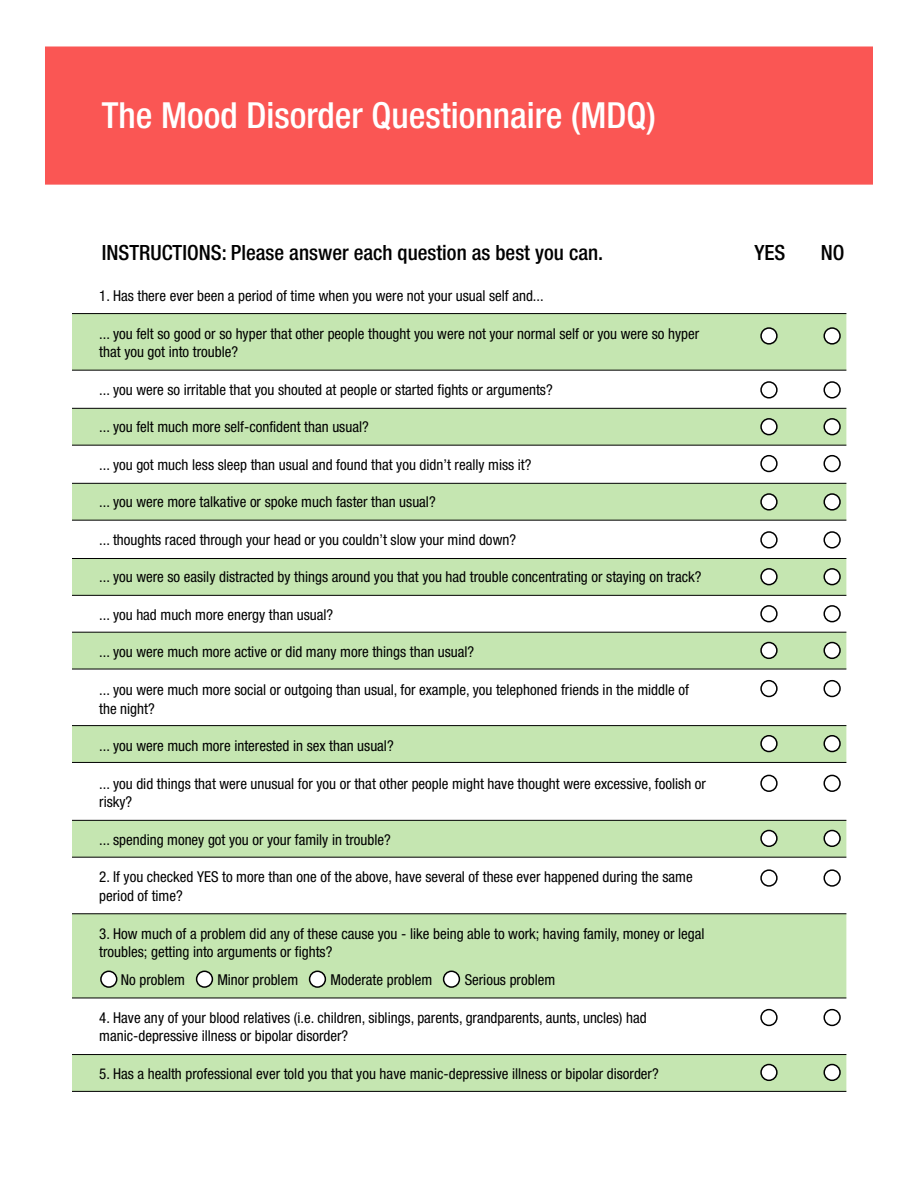
<style>
.page{position:relative;width:918px;height:1188px;background:#fff}
.page>*{position:absolute;margin:0;border:0;box-sizing:border-box;transform-origin:0 0}
.t1{font:500 condensed 36px "Helvetica Neue";color:#fff}
.t2{font:500 condensed 21px "Helvetica Neue";color:#000}
.t3{font:condensed 15px/18.8px "Helvetica Neue";color:#000}
</style>
<div class="page">
<div style="left:72px;top:1055px;width:774px;height:36px;background:#c5e6b1"></div>
<div style="left:72px;top:314px;width:774px;height:56px;background:#c5e6b1"></div>
<div style="left:72px;top:408px;width:774px;height:37px;background:#c5e6b1"></div>
<div style="left:72px;top:483px;width:774px;height:37px;background:#c5e6b1"></div>
<div style="left:72px;top:558px;width:774px;height:37px;background:#c5e6b1"></div>
<div style="left:72px;top:632px;width:774px;height:37px;background:#c5e6b1"></div>
<div style="left:72px;top:726px;width:774px;height:36px;background:#c5e6b1"></div>
<div style="left:72px;top:820px;width:774px;height:37px;background:#c5e6b1"></div>
<div style="left:72px;top:914px;width:774px;height:84px;background:#c5e6b1"></div>
<div style="left:45px;top:46px;width:828px;height:139px;background:#fa5654"></div>
<svg style="left:72px;top:313px;width:775px;height:1px"></svg>
<svg style="left:72px;top:369px;width:775px;height:2px;background:#6a7562"></svg>
<svg style="left:72px;top:408px;width:775px;height:1px"></svg>
<svg style="left:72px;top:444px;width:775px;height:2px;background:#6a7562"></svg>
<svg style="left:72px;top:483px;width:775px;height:1px"></svg>
<svg style="left:72px;top:519px;width:775px;height:2px;background:#6a7562"></svg>
<svg style="left:72px;top:558px;width:775px;height:1px"></svg>
<svg style="left:72px;top:595px;width:775px;height:1px"></svg>
<svg style="left:72px;top:631px;width:775px;height:2px;background:#777b74"></svg>
<svg style="left:72px;top:668px;width:775px;height:2px;background:#6f776a"></svg>
<svg style="left:72px;top:725px;width:775px;height:1px"></svg>
<svg style="left:72px;top:762px;width:775px;height:1px"></svg>
<svg style="left:72px;top:820px;width:775px;height:1px"></svg>
<svg style="left:72px;top:856px;width:775px;height:2px;background:#697561"></svg>
<svg style="left:72px;top:1054px;width:775px;height:1px"></svg>
<svg style="left:72px;top:1091px;width:775px;height:1px"></svg>
<svg style="left:72px;top:913px;width:775px;height:2px;background:#67745f"></svg>
<svg style="left:72px;top:997px;width:775px;height:2px;background:#71796c"></svg>
<div style="left:761px;top:328px;width:16px;height:16px;background:#fff;border-radius:50%"></div>
<div style="left:760px;top:327px;width:18px;height:18px;border:2px solid #000;border-radius:50%"></div>
<div style="left:824px;top:328px;width:16px;height:16px;background:#fff;border-radius:50%"></div>
<div style="left:823px;top:327px;width:18px;height:18px;border:2px solid #000;border-radius:50%"></div>
<div style="left:760px;top:381px;width:18px;height:18px;border:2px solid #000;border-radius:50%"></div>
<div style="left:823px;top:381px;width:18px;height:18px;border:2px solid #000;border-radius:50%"></div>
<div style="left:761px;top:419px;width:16px;height:16px;background:#fff;border-radius:50%"></div>
<div style="left:760px;top:418px;width:18px;height:17px;border:2px solid #000;border-radius:50%"></div>
<div style="left:824px;top:419px;width:16px;height:16px;background:#fff;border-radius:50%"></div>
<div style="left:823px;top:418px;width:18px;height:17px;border:2px solid #000;border-radius:50%"></div>
<div style="left:760px;top:455px;width:18px;height:17px;border:2px solid #000;border-radius:50%"></div>
<div style="left:823px;top:455px;width:18px;height:17px;border:2px solid #000;border-radius:50%"></div>
<div style="left:761px;top:494px;width:16px;height:16px;background:#fff;border-radius:50%"></div>
<div style="left:760px;top:493px;width:18px;height:18px;border:2px solid #000;border-radius:50%"></div>
<div style="left:824px;top:494px;width:16px;height:16px;background:#fff;border-radius:50%"></div>
<div style="left:823px;top:493px;width:18px;height:18px;border:2px solid #000;border-radius:50%"></div>
<div style="left:761px;top:569px;width:16px;height:16px;background:#fff;border-radius:50%"></div>
<div style="left:760px;top:568px;width:18px;height:17px;border:2px solid #000;border-radius:50%"></div>
<div style="left:824px;top:569px;width:16px;height:16px;background:#fff;border-radius:50%"></div>
<div style="left:823px;top:568px;width:18px;height:17px;border:2px solid #000;border-radius:50%"></div>
<div style="left:760px;top:605px;width:18px;height:17px;border:2px solid #000;border-radius:50%"></div>
<div style="left:823px;top:605px;width:18px;height:17px;border:2px solid #000;border-radius:50%"></div>
<div style="left:761px;top:643px;width:16px;height:15px;background:#fff;border-radius:50%"></div>
<div style="left:760px;top:642px;width:18px;height:17px;border:2px solid #000;border-radius:50%"></div>
<div style="left:824px;top:643px;width:16px;height:15px;background:#fff;border-radius:50%"></div>
<div style="left:823px;top:642px;width:18px;height:17px;border:2px solid #000;border-radius:50%"></div>
<div style="left:760px;top:680px;width:18px;height:17px;border:2px solid #000;border-radius:50%"></div>
<div style="left:823px;top:680px;width:18px;height:17px;border:2px solid #000;border-radius:50%"></div>
<div style="left:761px;top:736px;width:16px;height:16px;background:#fff;border-radius:50%"></div>
<div style="left:760px;top:735px;width:18px;height:17px;border:2px solid #000;border-radius:50%"></div>
<div style="left:824px;top:736px;width:16px;height:16px;background:#fff;border-radius:50%"></div>
<div style="left:823px;top:735px;width:18px;height:17px;border:2px solid #000;border-radius:50%"></div>
<div style="left:760px;top:775px;width:18px;height:17px;border:2px solid #000;border-radius:50%"></div>
<div style="left:823px;top:775px;width:18px;height:17px;border:2px solid #000;border-radius:50%"></div>
<div style="left:761px;top:831px;width:16px;height:15px;background:#fff;border-radius:50%"></div>
<div style="left:760px;top:830px;width:18px;height:17px;border:2px solid #000;border-radius:50%"></div>
<div style="left:824px;top:831px;width:16px;height:15px;background:#fff;border-radius:50%"></div>
<div style="left:823px;top:830px;width:18px;height:17px;border:2px solid #000;border-radius:50%"></div>
<div style="left:760px;top:869px;width:18px;height:18px;border:2px solid #000;border-radius:50%"></div>
<div style="left:823px;top:869px;width:18px;height:18px;border:2px solid #000;border-radius:50%"></div>
<div style="left:101px;top:971px;width:16px;height:16px;background:#fff;border-radius:50%"></div>
<div style="left:100px;top:971px;width:17px;height:17px;border:2px solid #000;border-radius:50%"></div>
<div style="left:197px;top:971px;width:15px;height:16px;background:#fff;border-radius:50%"></div>
<div style="left:196px;top:971px;width:17px;height:17px;border:2px solid #000;border-radius:50%"></div>
<div style="left:310px;top:971px;width:15px;height:16px;background:#fff;border-radius:50%"></div>
<div style="left:309px;top:971px;width:17px;height:17px;border:2px solid #000;border-radius:50%"></div>
<div style="left:444px;top:971px;width:15px;height:16px;background:#fff;border-radius:50%"></div>
<div style="left:443px;top:971px;width:17px;height:17px;border:2px solid #000;border-radius:50%"></div>
<div style="left:760px;top:1009px;width:18px;height:17px;border:2px solid #000;border-radius:50%"></div>
<div style="left:823px;top:1009px;width:18px;height:17px;border:2px solid #000;border-radius:50%"></div>
<div style="left:761px;top:1065px;width:16px;height:15px;background:#fff;border-radius:50%"></div>
<div style="left:760px;top:1064px;width:18px;height:17px;border:2px solid #000;border-radius:50%"></div>
<div style="left:824px;top:1065px;width:16px;height:15px;background:#fff;border-radius:50%"></div>
<div style="left:823px;top:1064px;width:18px;height:17px;border:2px solid #000;border-radius:50%"></div>
<div style="left:760px;top:531px;width:18px;height:18px;border:2px solid #000;border-radius:50%"></div>
<div style="left:823px;top:531px;width:18px;height:18px;border:2px solid #000;border-radius:50%"></div>
<h1 class="t1" style="left:102px;top:94px;width:556px">The Mood Disorder Questionnaire (MDQ)</h1>
<h2 class="t2" style="left:102px;top:240px;width:503px">INSTRUCTIONS: Please answer each question as best you can.</h2>
<h2 class="t2" style="left:754px;top:240px;width:33px">YES</h2>
<h2 class="t2" style="left:821px;top:240px;width:25px">NO</h2>
<p class="t3" style="left:99px;top:286px;width:446px">1. Has there ever been a period of time when you were not your usual self and...</p>
<p class="t3" style="left:99px;top:324px;width:602px">... you felt so good or so hyper that other people thought you were not your normal self or you were so hyper that you got into trouble?</p>
<p class="t3" style="left:99px;top:380px;width:455px">... you were so irritable that you shouted at people or started fights or arguments?</p>
<p class="t3" style="left:99px;top:418px;width:271px">... you felt much more self-confident than usual?</p>
<p class="t3" style="left:99px;top:455px;width:434px">... you got much less sleep than usual and found that you didn’t really miss it?</p>
<p class="t3" style="left:99px;top:493px;width:338px">... you were more talkative or spoke much faster than usual?</p>
<p class="t3" style="left:99px;top:530px;width:418px">... thoughts raced through your head or you couldn’t slow your mind down?</p>
<p class="t3" style="left:99px;top:568px;width:604px">... you were so easily distracted by things around you that you had trouble concentrating or staying on track?</p>
<p class="t3" style="left:99px;top:605px;width:236px">... you had much more energy than usual?</p>
<p class="t3" style="left:99px;top:643px;width:377px">... you were much more active or did many more things than usual?</p>
<p class="t3" style="left:99px;top:680px;width:591px">... you were much more social or outgoing than usual, for example, you telephoned friends in the middle of the night?</p>
<p class="t3" style="left:99px;top:736px;width:296px">... you were much more interested in sex than usual?</p>
<p class="t3" style="left:99px;top:774px;width:608px">... you did things that were unusual for you or that other people might have thought were excessive, foolish or risky?</p>
<p class="t3" style="left:99px;top:830px;width:293px">... spending money got you or your family in trouble?</p>
<p class="t3" style="left:99px;top:868px;width:595px">2. If you checked YES to more than one of the above, have several of these ever happened during the same period of time?</p>
<p class="t3" style="left:99px;top:924px;width:607px">3. How much of a problem did any of these cause you - like being able to work; having family, money or legal troubles; getting into arguments or fights?</p>
<p class="t3" style="left:121px;top:970px;width:66px">No problem</p>
<p class="t3" style="left:217px;top:970px;width:82px">Minor problem</p>
<p class="t3" style="left:331px;top:970px;width:103px">Moderate problem</p>
<p class="t3" style="left:465px;top:970px;width:92px">Serious problem</p>
<p class="t3" style="left:99px;top:1008px;width:549px">4. Have any of your blood relatives (i.e. children, siblings, parents, grandparents, aunts, uncles) had manic-depressive illness or bipolar disorder?</p>
<p class="t3" style="left:99px;top:1064px;width:561px">5. Has a health professional ever told you that you have manic-depressive illness or bipolar disorder?</p>
</div>
